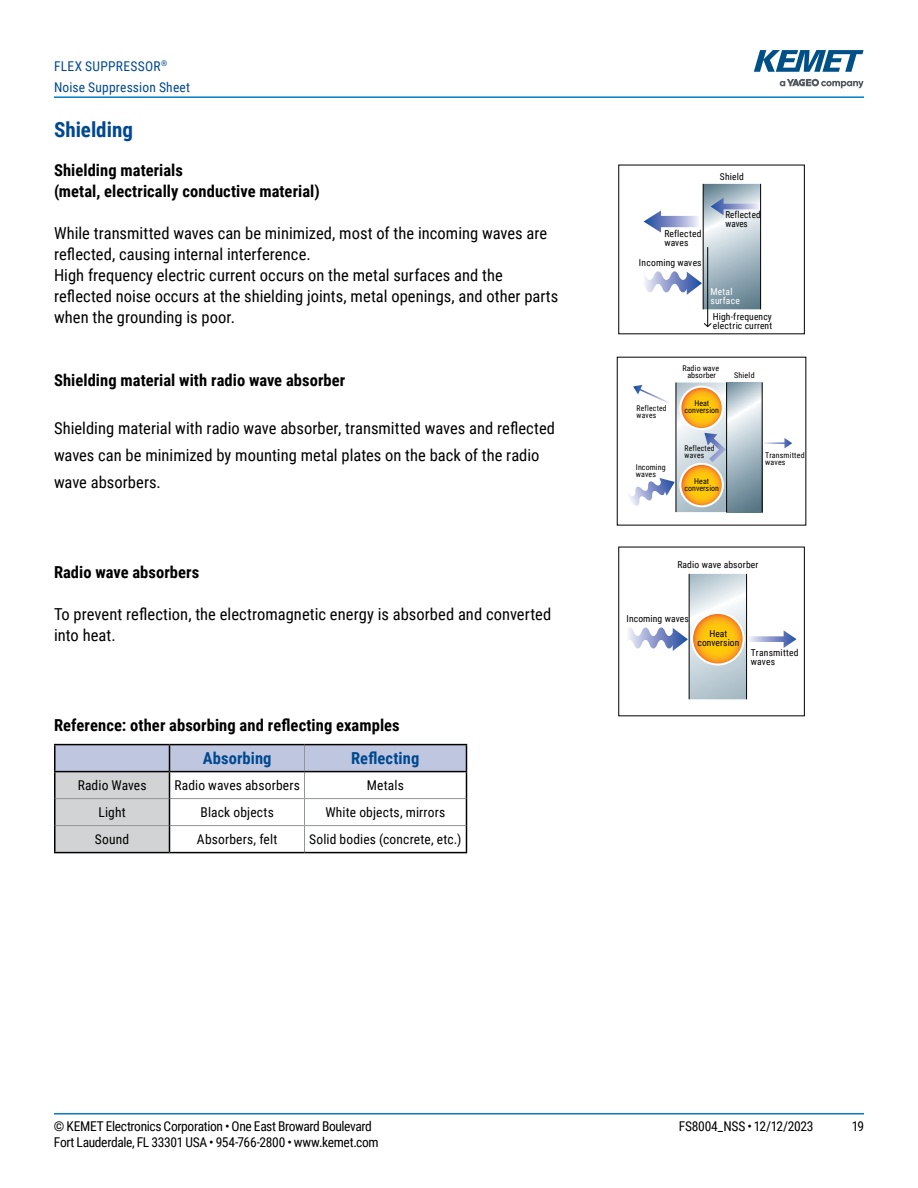
<style>
.page{position:relative;width:918px;height:1188px;background:#fff}
.page>*{position:absolute;margin:0;border:0;box-sizing:border-box;transform-origin:0 0}
.t1{font:700 21px "Roboto Condensed";color:#004990}
.t2{font:16.5px/21px "Roboto Condensed";color:#000}
.t3{font:700 16.5px/21px "Roboto Condensed";letter-spacing:.005em;color:#000}
.t4{font:700 16.5px "Roboto Condensed";letter-spacing:.005em;color:#004990}
.t5{font:13.5px "Roboto Condensed";color:#000}
.t6{font:13.5px "Roboto Condensed";letter-spacing:-.025em;color:#000}
.t7{font:13.5px/21px "Roboto Condensed";letter-spacing:.015em;color:#004990}
.t8{font:13.5px "Roboto Condensed";letter-spacing:-.02em;color:#000}
.t9{font:9.6px/8.9px "Roboto Condensed";letter-spacing:.01em;color:#000}
.t10{font:9.6px/8.9px "Roboto Condensed";letter-spacing:.01em;color:#000;scale:.95 1}
.t11{font:9.6px/8.9px "Roboto Condensed";letter-spacing:.01em;color:#fff}
.t12{font:7.95px/7.4px "Roboto Condensed";letter-spacing:.015em;color:#000;text-align:center}
.t13{font:7.95px/7.4px "Roboto Condensed";letter-spacing:.015em;color:#000;scale:.95 1}
</style>
<div class="page">
<hr style="left:54px;top:1113px;width:810px;height:2px;background:#007dc3">
<hr style="left:54px;top:96px;width:810px;height:2px;background:#007dc3">
<svg style="left:780px;top:79px;width:84px;height:9px"></svg>
<svg style="left:754px;top:50px;width:110px;height:22px"></svg>
<hr style="left:54px;top:771px;width:116px;height:1px;background:#000">
<hr style="left:54px;top:744px;width:116px;height:1px;background:#000">
<hr style="left:54px;top:745px;width:2px;height:26px;background:#000">
<hr style="left:170px;top:744px;width:134px;height:1px;background:#000">
<hr style="left:304px;top:744px;width:163px;height:1px;background:#000">
<hr style="left:54px;top:772px;width:2px;height:27px;background:#000">
<hr style="left:54px;top:799px;width:2px;height:27px;background:#000">
<hr style="left:54px;top:826px;width:2px;height:26px;background:#000">
<svg style="left:55px;top:745px;width:412px;height:107px"></svg>
<hr style="left:54px;top:852px;width:116px;height:1px;background:#000">
<hr style="left:170px;top:852px;width:134px;height:1px;background:#000">
<hr style="left:304px;top:852px;width:163px;height:1px;background:#000">
<svg style="left:703px;top:322px;width:9px;height:6px"></svg>
<hr style="left:707px;top:247px;width:1px;height:80px;background:#000">
<svg style="left:643px;top:184px;width:118px;height:125px"></svg>
<svg style="left:727px;top:383px;width:35px;height:129px;background:#a8b9c3"></svg>
<svg style="left:764px;top:438px;width:28px;height:10px"></svg>
<svg style="left:628px;top:383px;width:99px;height:129px"></svg>
<hr style="left:762px;top:383px;width:1px;height:129px;background:#000">
<svg style="left:628px;top:574px;width:169px;height:125px"></svg>
<hr style="left:746px;top:574px;width:1px;height:125px;background:#000">
<p class="t7" style="left:54px;top:55px;width:138px">FLEX SUPPRESSOR<sup>®<br></sup>Noise Suppression Sheet</p>
<p class="t1" style="left:54px;top:115px;width:80px">Shielding</p>
<p class="t3" style="left:54px;top:159px;width:267px">Shielding materials<br>(metal, electrically conductive material)</p>
<p class="t2" style="left:54px;top:222px;width:506px">While transmitted waves can be minimized, most of the incoming waves are reflected, causing internal interference.<br>High frequency electric current occurs on the metal surfaces and the reflected noise occurs at the shielding joints, metal openings, and other parts when the grounding is poor.</p>
<p class="t3" style="left:54px;top:369px;width:293px">Shielding material with radio wave absorber</p>
<p class="t2" style="left:54px;top:414px;width:503px;line-height:27px">Shielding material with radio wave absorber, transmitted waves and reflected waves can be minimized by mounting metal plates on the back of the radio wave absorbers.</p>
<p class="t3" style="left:54px;top:561px;width:147px">Radio wave absorbers</p>
<p class="t2" style="left:54px;top:603px;width:499px">To prevent reflection, the electromagnetic energy is absorbed and converted into heat.</p>
<p class="t3" style="left:54px;top:714px;width:347px">Reference: other absorbing and reflecting examples</p>
<p class="t4" style="left:203px;top:747px;width:70px">Absorbing</p>
<p class="t4" style="left:351px;top:747px;width:70px">Reflecting</p>
<p class="t5" style="left:78px;top:776px;width:70px">Radio Waves</p>
<p class="t5" style="left:174px;top:776px;width:127px">Radio waves absorbers</p>
<p class="t5" style="left:367px;top:776px;width:39px">Metals</p>
<p class="t5" style="left:98px;top:803px;width:29px">Light</p>
<p class="t5" style="left:201px;top:803px;width:75px">Black objects</p>
<p class="t5" style="left:325px;top:803px;width:121px">White objects, mirrors</p>
<p class="t5" style="left:95px;top:830px;width:36px">Sound</p>
<p class="t5" style="left:197px;top:830px;width:82px">Absorbers, felt</p>
<p class="t5" style="left:309px;top:830px;width:154px">Solid bodies (concrete, etc.)</p>
<p class="t9" style="left:720px;top:172px;width:25px">Shield</p>
<p class="t9" style="left:664px;top:229px;width:39px">Reflected waves</p>
<p class="t9" style="left:639px;top:258px;width:64px">Incoming waves</p>
<p class="t10" style="left:725px;top:210px;width:39px">Reflected waves</p>
<p class="t11" style="left:711px;top:287px;width:31px">Metal surface</p>
<p class="t9" style="left:713px;top:312px;width:61px">High-frequency electric current</p>
<p class="t13" style="left:637px;top:404px;width:33px">Reflected waves</p>
<p class="t12" style="left:636px;top:463px;width:31px;text-align:left">Incoming waves</p>
<p class="t12" style="left:682px;top:365px;width:38px;line-height:6.6px">Radio wave absorber</p>
<p class="t12" style="left:685px;top:399px;width:36px">Heat conversion</p>
<p class="t13" style="left:685px;top:444px;width:33px">Reflected waves</p>
<p class="t12" style="left:685px;top:477px;width:36px">Heat conversion</p>
<p class="t12" style="left:734px;top:371px;width:22px">Shield</p>
<p class="t12" style="left:765px;top:451px;width:41px;text-align:left">Transmitted waves</p>
<p class="t9" style="left:677px;top:560px;width:82px">Radio wave absorber</p>
<p class="t9" style="left:627px;top:614px;width:64px">Incoming waves</p>
<p class="t9" style="left:698px;top:629px;width:43px;text-align:center">Heat conversion</p>
<p class="t9" style="left:751px;top:648px;width:49px">Transmitted waves</p>
<p class="t6" style="left:54px;top:1116px;width:319px">© KEMET Electronics Corporation • One East Broward Boulevard</p>
<p class="t8" style="left:679px;top:1116px;width:136px">FS8004_NSS • 12/12/2023</p>
<p class="t5" style="left:852px;top:1116px;width:14px">19</p>
<p class="t6" style="left:54px;top:1133px;width:326px">Fort Lauderdale, FL 33301 USA • 954-766-2800 • www.kemet.com</p>
</div>
